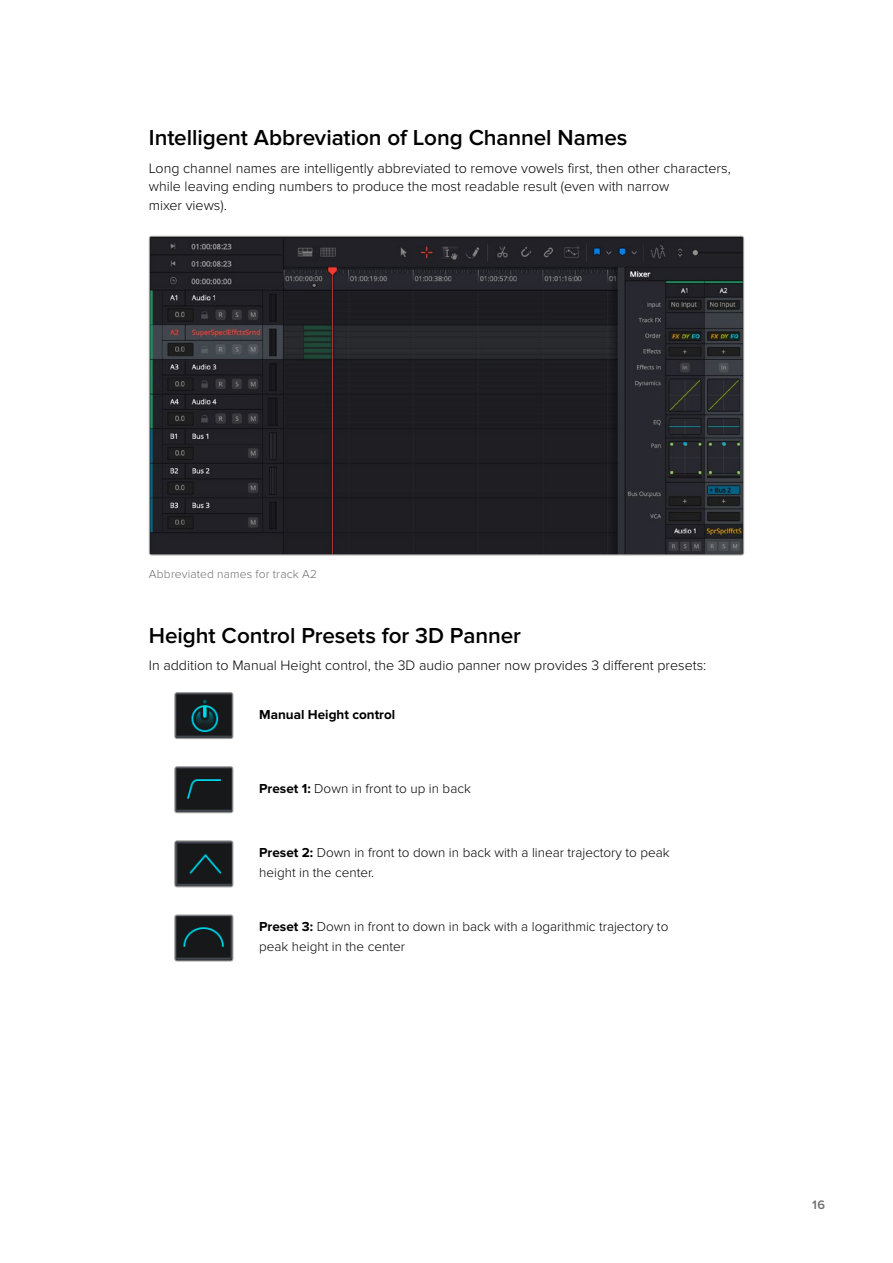
<style>
.page{position:relative;width:893px;height:1263px;background:#fff}
.page>*{position:absolute;margin:0;border:0;box-sizing:border-box;transform-origin:0 0}
.t1{font:600 22.5px "Proxima Nova";letter-spacing:-.005em;color:#000}
.t2{font:300 14.25px/18.8px "Proxima Nova";color:#000}
.t3{font:300 13.5px/19.5px "Proxima Nova";color:#000}
.t4{font:700 13.5px "Proxima Nova";color:#000}
.t5{font:600 12.75px "Proxima Nova";color:#706f6f}
.t6{font:300 12px "Proxima Nova";letter-spacing:.015em;color:#706f6f}
.s1{font-weight:700}
</style>
<div class="page">
<img style="left:149px;top:236px;width:595px;height:319px">
<img style="left:176px;top:694px;width:55px;height:43px">
<div style="left:174px;top:692px;width:59px;height:47px;border:1px solid #9d9d9c;border-radius:2px"></div>
<img style="left:176px;top:768px;width:57px;height:45px">
<div style="left:174px;top:766px;width:59px;height:47px;border:1px solid #9d9d9c;border-radius:2px"></div>
<img style="left:176px;top:842px;width:57px;height:45px">
<div style="left:174px;top:840px;width:59px;height:47px;border:1px solid #9d9d9c;border-radius:2px"></div>
<img style="left:176px;top:916px;width:57px;height:45px">
<div style="left:174px;top:914px;width:59px;height:47px;border:1px solid #9d9d9c;border-radius:2px"></div>
<h1 class="t1" style="left:149px;top:125px;width:480px">Intelligent Abbreviation of Long Channel Names</h1>
<p class="t2" style="left:149px;top:159px;width:583px">Long channel names are intelligently abbreviated to remove vowels first, then other characters, while leaving ending numbers to produce the most readable result (even with narrow<br>mixer views).</p>
<p class="t6" style="left:149px;top:567px;width:170px">Abbreviated names for track A2</p>
<h1 class="t1" style="left:149px;top:622px;width:374px">Height Control Presets for 3D Panner</h1>
<p class="t2" style="left:149px;top:656px;width:559px">In addition to Manual Height control, the 3D audio panner now provides 3 different presets:</p>
<p class="t4" style="left:259px;top:706px;width:138px">Manual Height control</p>
<p class="t3" style="left:259px;top:779px;width:213px"><span class="s1">Preset 1:</span> Down in front to up in back</p>
<p class="t3" style="left:259px;top:843px;width:412px"><span class="s1">Preset 2:</span> Down in front to down in back with a linear trajectory to peak height in the center.</p>
<p class="t3" style="left:259px;top:917px;width:411px"><span class="s1">Preset 3:</span> Down in front to down in back with a logarithmic trajectory to peak height in the center</p>
<p class="t5" style="left:812px;top:1198px;width:14px">16</p>
</div>
